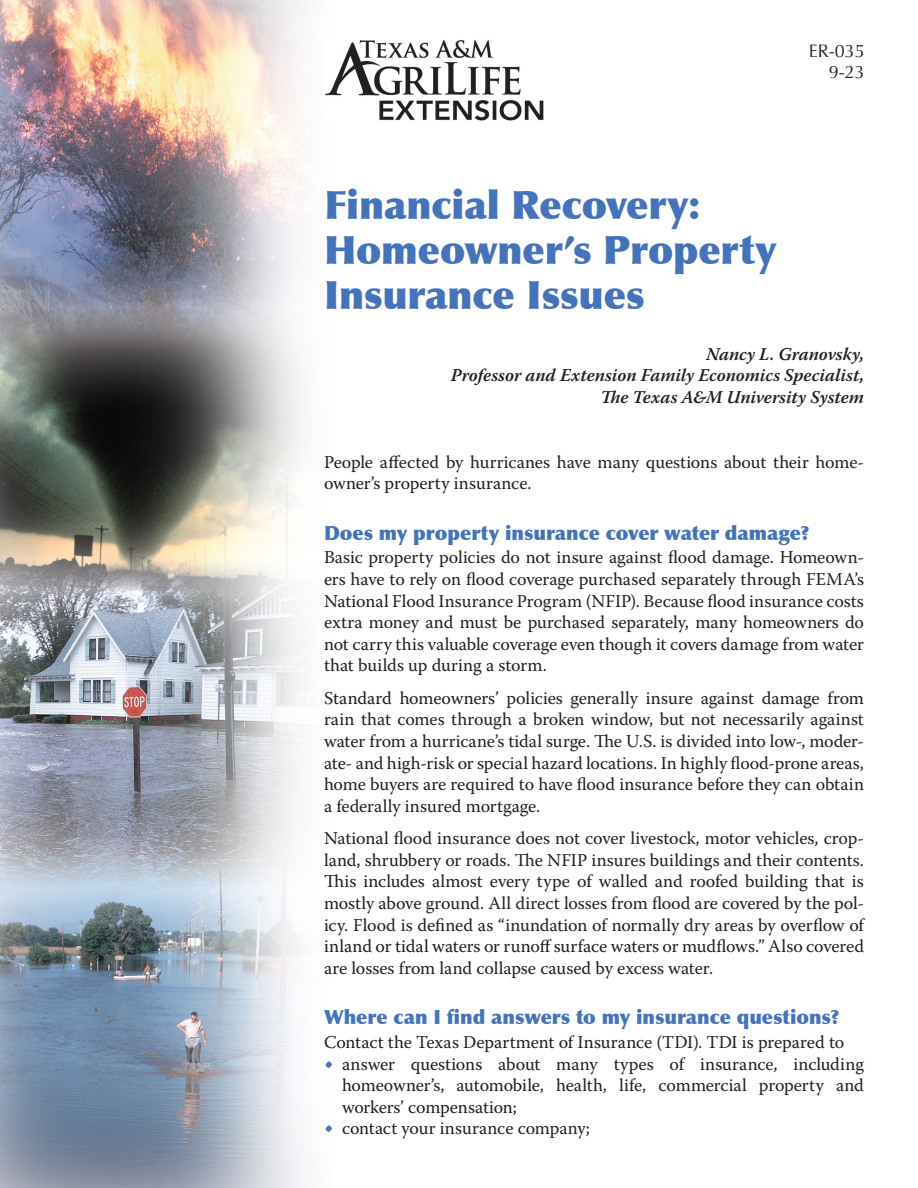
<style>
.page{position:relative;width:918px;height:1188px;background:#fff}
.page>*{position:absolute;margin:0;border:0;box-sizing:border-box;transform-origin:0 0}
.t1{font:900 39px/45px "Optima";letter-spacing:-.005em;color:#4373bc}
.heading1{font:900 19.5px "Optima";color:#4373bc}
.body{font:18px/21.6px "Warnock Pro";letter-spacing:-.005em;color:#231f20;text-align:justify}
.tabs{font:18px/21.6px "Warnock Pro";letter-spacing:-.005em;color:#231f20;text-align:justify}
.body-2{font:italic 600 18px/21.6px "Warnock Pro";color:#231f20;text-align:right}
.t2{font:18px/21.6px "Optima";color:#231f20;text-align:right}
.s1{font-size:24px;color:#4373bc}
</style>
<div class="page">
<img style="left:0;top:0;width:307px;height:1188px">
<img style="left:325px;top:40px;width:219px;height:81px">
<p class="t2" style="left:809px;top:40px;width:58px">ER-035<br>9-23</p>
<p class="t1" style="left:324px;top:183px;width:454px">Financial Recovery:<br>Homeowner’s Property<br>Insurance Issues</p>
<p class="body-2" style="left:451px;top:343px;width:415px">Nancy L. Granovsky,<br>Professor and Extension Family Economics Specialist,<br>The Texas A&amp;M University System</p>
<p class="body" style="left:324px;top:451px;width:541px">People affected by hurricanes have many questions about their home&shy;owner’s property insurance.</p>
<p class="heading1" style="left:324px;top:521px;width:487px">Does my property insurance cover water damage?</p>
<p class="body" style="left:324px;top:546px;width:542px">Basic property policies do not insure against flood damage. Homeown&shy;ers have to rely on flood coverage purchased separately through FEMA’s National Flood Insurance Program (NFIP). Because flood insurance costs extra money and must be purchased separately, many homeowners do not carry this valuable coverage even though it covers damage from water that builds up during a storm.</p>
<p class="body" style="left:324px;top:687px;width:542px">Standard homeowners’ policies generally insure against damage from rain that comes through a broken window, but not necessarily against water from a hurricane’s tidal surge. The U.S. is divided into low-, moder&shy;ate- and high-risk or special hazard locations. In highly flood-prone areas, home buyers are required to have flood insurance before they can obtain a federally insured mortgage.</p>
<p class="body" style="left:324px;top:827px;width:542px">National flood insurance does not cover livestock, motor vehicles, crop&shy;land, shrubbery or roads. The NFIP insures buildings and their contents.<br>This includes almost every type of walled and roofed building that is mostly above ground. All direct losses from flood are covered by the pol&shy;icy. Flood is defined as “inundation of normally dry areas by overflow of inland or tidal waters or runoff surface waters or mudflows.” Also covered are losses from land collapse caused by excess water.</p>
<p class="heading1" style="left:324px;top:1006px;width:516px">Where can I find answers to my insurance questions?</p>
<p class="body" style="left:324px;top:1031px;width:522px">Contact the Texas Department of Insurance (TDI). TDI is prepared to</p>
<p class="tabs" style="left:342px;top:1053px;width:523px;text-indent:-18px"><span class="s1">•</span> answer questions about many types of insurance, including homeowner’s, automobile, health, life, commercial property and workers’ compensation;</p>
<p class="tabs" style="left:324px;top:1117px;width:268px"><span class="s1">•</span> contact your insurance company;</p>
</div>
